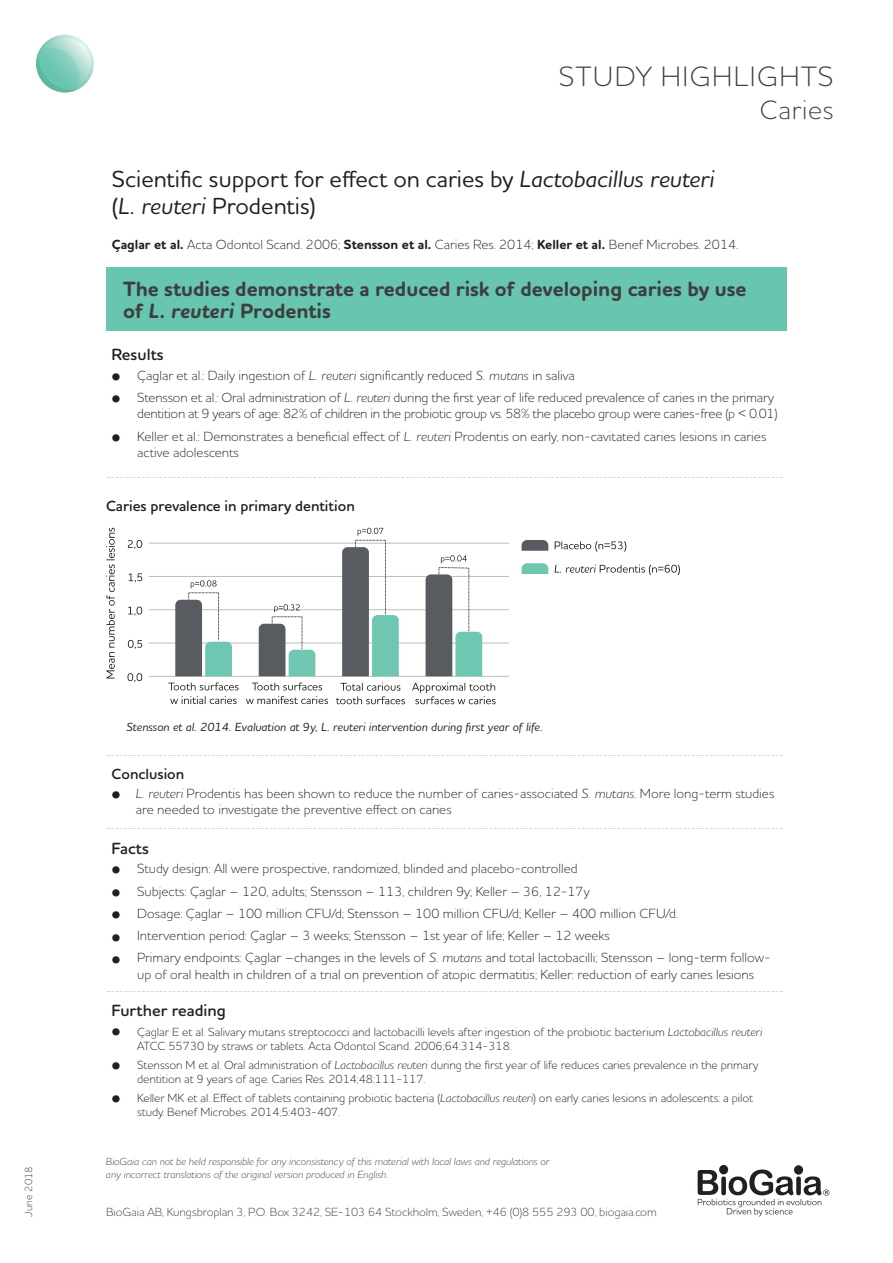
<style>
.page{position:relative;width:893px;height:1263px;background:#fff}
.page>*{position:absolute;margin:0;border:0;box-sizing:border-box;transform-origin:0 0}
.t1{font:300 28.5px "Houschka Rounded";letter-spacing:.045em;color:#3e3e3f}
.t2{font:300 27px "Houschka Rounded";letter-spacing:.025em;color:#3e3e3f}
.t3{font:500 23.7px/27px "Houschka Rounded";color:#231f20}
.t4{font:700 21px/22.5px "Houschka Rounded";color:#3e3e3f}
.t5{font:600 16.5px "Houschka Rounded";color:#231f20}
.t6{font:600 15px "Houschka Rounded";color:#231f20}
.t7{font:300 13.5px/16.2px "Houschka Rounded";color:#231f20}
.t8{font:300 13.5px/16.2px "Houschka Rounded";letter-spacing:-.02em;color:#231f20;text-align:right}
.t9{font:300 12px/14.4px "Houschka Rounded";letter-spacing:-.005em;color:#231f20}
.t10{font:300 12px "Houschka Rounded";letter-spacing:-.01em;color:#3e3e3f}
.t11{font:italic 500 12px "Houschka Rounded";color:#231f20}
.t12{font:italic 300 10.5px/12.6px "Houschka Rounded";color:#3e3e3f}
.t13{font:300 10.5px "Houschka Rounded";color:#3e3e3f}
.t14{font:300 9px "Houschka Rounded";color:#939598}
.s1{font-style:italic}
.s2{font-weight:700}
.s3{font-weight:700;font-size:18px}
</style>
<div class="page">
<svg style="left:36px;top:35px;width:58px;height:57px"></svg>
<div style="left:36px;top:35px;width:58px;height:57px;border:3px solid #67c5b0;border-radius:50%"></div>
<svg style="left:36px;top:48px;width:43px;height:44px;background:#86cebd"></svg>
<div style="left:794px;top:1165px;width:9px;height:10px;background:#231f20;border-radius:50%"></div>
<div style="left:719px;top:1165px;width:9px;height:9px;background:#231f20;border-radius:50%"></div>
<svg style="left:698px;top:1169px;width:131px;height:47px"></svg>
<div style="left:106px;top:267px;width:680px;height:64px;background:#67c5b0"></div>
<svg style="left:127px;top:673px;width:15px;height:9px"></svg>
<svg style="left:128px;top:640px;width:14px;height:9px"></svg>
<svg style="left:128px;top:607px;width:14px;height:8px"></svg>
<svg style="left:129px;top:573px;width:13px;height:9px"></svg>
<svg style="left:128px;top:540px;width:14px;height:9px"></svg>
<hr style="left:149px;top:676px;width:360px;height:1px;background:#bcbdc0">
<hr style="left:149px;top:643px;width:360px;height:1px;background:#bcbdc0">
<hr style="left:149px;top:609px;width:360px;height:1px;background:#bcbdc0">
<hr style="left:149px;top:576px;width:360px;height:1px;background:#bcbdc0">
<hr style="left:149px;top:543px;width:360px;height:1px;background:#bcbdc0">
<svg style="left:412px;top:682px;width:84px;height:22px"></svg>
<svg style="left:336px;top:682px;width:69px;height:22px"></svg>
<svg style="left:252px;top:682px;width:70px;height:8px"></svg>
<svg style="left:246px;top:696px;width:82px;height:8px"></svg>
<svg style="left:168px;top:682px;width:71px;height:8px"></svg>
<svg style="left:170px;top:696px;width:67px;height:8px"></svg>
<svg style="left:522px;top:540px;width:26px;height:11px"></svg>
<svg style="left:555px;top:541px;width:71px;height:11px"></svg>
<svg style="left:522px;top:563px;width:26px;height:11px"></svg>
<svg style="left:555px;top:564px;width:125px;height:11px"></svg>
<svg style="left:175px;top:580px;width:57px;height:96px"></svg>
<svg style="left:259px;top:604px;width:56px;height:72px"></svg>
<svg style="left:342px;top:528px;width:57px;height:148px"></svg>
<svg style="left:426px;top:555px;width:56px;height:121px"></svg>
<svg style="left:106px;top:528px;width:9px;height:150px"></svg>
<h1 class="t1" style="left:559px;top:58px;width:276px">STUDY HIGHLIGHTS</h1>
<h2 class="t2" style="left:760px;top:92px;width:75px">Caries</h2>
<h3 class="t3" style="left:112px;top:165px;width:604px">Scientific support for effect on caries by <span class="s1">Lactobacillus reuteri </span>(<span class="s1">L. reuteri</span> Prodentis)</h3>
<p class="t7" style="left:112px;top:236px;width:628px"><span class="s2">Çaglar et al.</span> Acta Odontol Scand. 2006; <span class="s2">Stensson et al.</span> Caries Res. 2014; <span class="s2">Keller et al.</span> Benef Microbes. 2014.</p>
<h3 class="t4" style="left:123px;top:278px;width:625px">The studies demonstrate a reduced risk of developing caries by use of <span class="s1">L. reuteri</span> Prodentis</h3>
<p class="t5" style="left:112px;top:343px;width:54px">Results</p>
<p class="t7" style="left:112px;top:367px;width:465px"><span class="s3">•</span> Çaglar et al.: Daily ingestion of <span class="s1">L. reuteri</span> significantly reduced <span class="s1">S. mutans</span> in saliva</p>
<p class="t8" style="left:112px;top:389px;width:667px"><span class="s3">•</span> Stensson et al.: Oral administration of <span class="s1">L. reuteri</span> during the first year of life reduced prevalence of caries in the primary dentition at 9 years of age: 82% of children in the probiotic group vs. 58% the placebo group were caries-free (p &lt; 0.01)</p>
<p class="t7" style="left:137px;top:428px;width:631px;text-indent:-26px"><span class="s3">•</span> Keller et al.: Demonstrates a beneficial effect of <span class="s1">L. reuteri</span> Prodentis on early, non-cavitated caries lesions in caries active adolescents</p>
<p class="t14" style="left:106px;top:471px;width:679px">----------------------------------------------------------------------------------------------------------------------------------------------------------</p>
<p class="t6" style="left:106px;top:496px;width:250px">Caries prevalence in primary dentition</p>
<p class="t13" style="left:22px;top:1216px;width:51px;rotate:-90deg">June 2018</p>
<p class="t11" style="left:126px;top:719px;width:418px">Stensson et al. 2014. Evaluation at 9y, L. reuteri intervention during first year of life.</p>
<p class="t14" style="left:106px;top:749px;width:679px">----------------------------------------------------------------------------------------------------------------------------------------------------------</p>
<p class="t6" style="left:112px;top:764px;width:74px">Conclusion</p>
<p class="t7" style="left:136px;top:785px;width:640px;text-indent:-24px"><span class="s3">•</span> <span class="s1">L. reuteri</span> Prodentis has been shown to reduce the number of caries-associated <span class="s1">S. mutans</span>. More long-term studies are needed to investigate the preventive effect on caries</p>
<p class="t14" style="left:106px;top:822px;width:679px">----------------------------------------------------------------------------------------------------------------------------------------------------------</p>
<p class="t5" style="left:112px;top:838px;width:39px">Facts</p>
<p class="t7" style="left:112px;top:859px;width:468px"><span class="s3">•</span> Study design: All were prospective, randomized, blinded and placebo-controlled</p>
<p class="t7" style="left:112px;top:882px;width:479px"><span class="s3">•</span> Subjects: Çaglar – 120, adults; Stensson – 113, children 9y; Keller – 36, 12-17y</p>
<p class="t7" style="left:112px;top:905px;width:568px"><span class="s3">•</span> Dosage: Çaglar – 100 million CFU/d; Stensson – 100 million CFU/d; Keller – 400 million CFU/d.</p>
<p class="t7" style="left:112px;top:927px;width:500px"><span class="s3">•</span> Intervention period: Çaglar – 3 weeks; Stensson – 1st year of life; Keller – 12 weeks</p>
<p class="t7" style="left:137px;top:949px;width:635px;text-indent:-26px"><span class="s3">•</span> Primary endpoints: Çaglar –changes in the levels of <span class="s1">S. mutans</span> and total lactobacilli; Stensson – long-term follow&shy;up of oral health in children of a trial on prevention of atopic dermatitis; Keller: reduction of early caries lesions</p>
<p class="t14" style="left:106px;top:985px;width:679px">----------------------------------------------------------------------------------------------------------------------------------------------------------</p>
<p class="t5" style="left:112px;top:1000px;width:116px">Further reading</p>
<p class="t9" style="left:137px;top:1024px;width:626px;text-indent:-26px"><span class="s3">•</span> Çaglar E et al. Salivary mutans streptococci and lactobacilli levels after ingestion of the probiotic bacterium <span class="s1">Lactobacillus reuteri<br></span>ATCC 55730 by straws or tablets. Acta Odontol Scand. 2006;64:314-318.</p>
<p class="t9" style="left:137px;top:1057px;width:623px;text-indent:-26px"><span class="s3">•</span> Stensson M et al. Oral administration of <span class="s1">Lactobacillus reuteri</span> during the first year of life reduces caries prevalence in the primary dentition at 9 years of age. Caries Res. 2014;48:111-117.</p>
<p class="t9" style="left:137px;top:1090px;width:618px;text-indent:-26px"><span class="s3">•</span> Keller MK et al. Effect of tablets containing probiotic bacteria (<span class="s1">Lactobacillus reuteri</span>) on early caries lesions in adolescents: a pilot study. Benef Microbes. 2014;5:403-407.</p>
<p class="t12" style="left:106px;top:1155px;width:445px">BioGaia can not be held responsible for any inconsistency of this material with local laws and regulations or any incorrect translations of the original version produced in English.</p>
<p class="t10" style="left:106px;top:1203px;width:552px">BioGaia AB, Kungsbroplan 3, P.O. Box 3242, SE-103 64 Stockholm, Sweden, +46 (0)8 555 293 00, biogaia.com</p>
</div>
